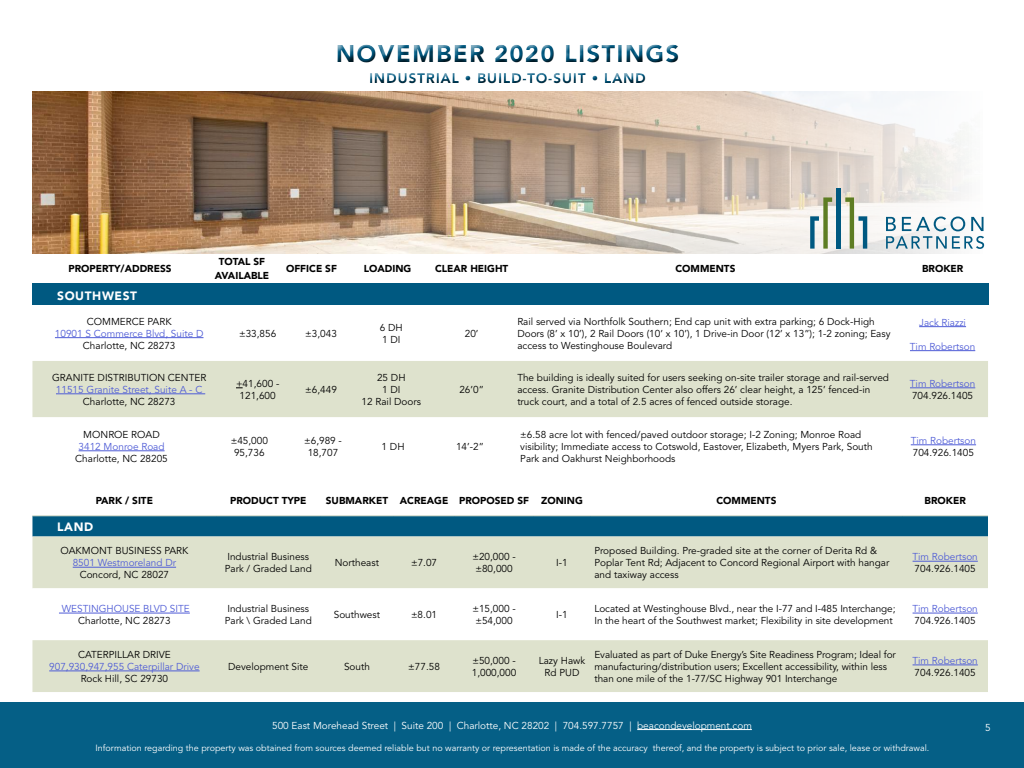
<style>
.page{position:relative;width:1024px;height:768px;background:#fff}
.page>*{position:absolute;margin:0;border:0;box-sizing:border-box;transform-origin:0 0}
.t1{font:900 24px "Avenir LT Std";letter-spacing:.05em;color:#005981}
.t2{font:900 14px "Avenir LT Std";letter-spacing:.05em;color:#005981}
.t3{font:900 12px "Avenir LT Std";letter-spacing:.05em;color:#fff}
.t4{font:10px/12px "Avenir LT Std";color:#000}
.t5{font:10px "Avenir LT Std";color:#4f5cd6}
.t6{font:900 10px/14px "Avenir LT Std";color:#000;text-align:center}
.t7{font:10px "Avenir LT Std";color:#fff}
.t8{font:9px "Avenir LT Std";color:#fff}
</style>
<div class="page">
<div style="left:0;top:702px;width:1024px;height:66px;background:#055f86"></div>
<img style="left:32px;top:92px;width:951px;height:162px">
<hr style="left:637px;top:729px;width:115px;height:1px;background:#fff">
<div style="left:332px;top:40px;width:354px;height:50px;background:#000;opacity:.75"></div>
<hr style="left:837px;top:188px;width:4px;height:61px;background:#005981">
<svg style="left:845px;top:197px;width:22px;height:52px"></svg>
<svg style="left:810px;top:197px;width:22px;height:52px"></svg>
<svg style="left:886px;top:217px;width:98px;height:32px"></svg>
<svg style="left:32px;top:516px;width:956px;height:21px"></svg>
<div style="left:32px;top:537px;width:956px;height:51px;background:#dee2cd"></div>
<div style="left:32px;top:640px;width:956px;height:52px;background:#dee2cd"></div>
<hr style="left:32px;top:515px;width:184px;height:1px;background:#dee2cd">
<hr style="left:216px;top:515px;width:104px;height:1px;background:#dee2cd">
<hr style="left:320px;top:515px;width:74px;height:1px;background:#dee2cd">
<hr style="left:394px;top:515px;width:60px;height:1px;background:#dee2cd">
<hr style="left:454px;top:515px;width:80px;height:1px;background:#dee2cd">
<hr style="left:534px;top:515px;width:56px;height:1px;background:#dee2cd">
<hr style="left:590px;top:515px;width:312px;height:1px;background:#dee2cd">
<hr style="left:902px;top:515px;width:86px;height:1px;background:#dee2cd">
<hr style="left:73px;top:567px;width:103px;height:1px;background:#4f5cd6">
<hr style="left:913px;top:561px;width:65px;height:1px;background:#4f5cd6">
<hr style="left:59px;top:613px;width:131px;height:1px;background:#4f5cd6">
<hr style="left:913px;top:613px;width:65px;height:1px;background:#4f5cd6">
<hr style="left:49px;top:671px;width:151px;height:1px;background:#4f5cd6">
<hr style="left:913px;top:665px;width:65px;height:1px;background:#4f5cd6">
<svg style="left:55px;top:327px;width:921px;height:25px"></svg>
<div style="left:32px;top:361px;width:956px;height:56px;background:#dee2cd"></div>
<hr style="left:55px;top:337px;width:149px;height:1px;background:#4f5cd6">
<hr style="left:919px;top:326px;width:47px;height:1px;background:#4f5cd6">
<hr style="left:910px;top:350px;width:65px;height:1px;background:#4f5cd6">
<hr style="left:56px;top:394px;width:149px;height:1px;background:#4f5cd6">
<hr style="left:910px;top:388px;width:65px;height:1px;background:#4f5cd6">
<div style="left:32px;top:284px;width:957px;height:21px;background:#005981"></div>
<hr style="left:79px;top:451px;width:86px;height:1px;background:#4f5cd6">
<hr style="left:911px;top:445px;width:65px;height:1px;background:#4f5cd6">
<h1 class="t1" style="left:336px;top:39px;width:345px">NOVEMBER 2020 LISTINGS</h1>
<h2 class="t2" style="left:369px;top:69px;width:278px">INDUSTRIAL • BUILD-TO-SUIT • LAND</h2>
<p class="t6" style="left:68px;top:262px;width:105px">PROPERTY/ADDRESS</p>
<p class="t6" style="left:215px;top:255px;width:56px">TOTAL SF<br>AVAILABLE</p>
<p class="t6" style="left:286px;top:262px;width:52px">OFFICE SF</p>
<p class="t6" style="left:364px;top:262px;width:49px">LOADING</p>
<p class="t6" style="left:435px;top:262px;width:75px">CLEAR HEIGHT</p>
<p class="t6" style="left:675px;top:262px;width:61px">COMMENTS</p>
<p class="t6" style="left:922px;top:262px;width:43px">BROKER</p>
<p class="t3" style="left:57px;top:288px;width:81px">SOUTHWEST</p>
<p class="t4" style="left:87px;top:316px;width:86px">COMMERCE PARK</p>
<p class="t5" style="left:55px;top:327px;width:150px">10901 S Commerce Blvd, Suite D</p>
<p class="t4" style="left:83px;top:340px;width:94px">Charlotte, NC 28273</p>
<p class="t4" style="left:239px;top:328px;width:39px">±33,856</p>
<p class="t4" style="left:305px;top:328px;width:33px">±3,043</p>
<p class="t4" style="left:380px;top:322px;width:24px">6 DH<br>1 DI</p>
<p class="t4" style="left:465px;top:328px;width:15px">20’</p>
<p class="t4" style="left:517px;top:316px;width:375px">Rail served via Northfolk Southern; End cap unit with extra parking; 6 Dock-High<br>Doors (8’ x 10’), 2 Rail Doors (10’ x 10’), 1 Drive-in Door (12’ x 13”); 1-2 zoning; Easy access to Westinghouse Boulevard</p>
<p class="t5" style="left:919px;top:316px;width:48px">Jack Riazzi</p>
<p class="t5" style="left:910px;top:340px;width:67px">Tim Robertson</p>
<p class="t4" style="left:52px;top:372px;width:156px">GRANITE DISTRIBUTION CENTER</p>
<p class="t5" style="left:56px;top:384px;width:148px">11515 Granite Street, Suite A - C</p>
<p class="t4" style="left:83px;top:396px;width:94px">Charlotte, NC 28273</p>
<p class="t4" style="left:236px;top:378px;width:45px;text-align:center">+41,600 -<br>121,600</p>
<p class="t4" style="left:305px;top:384px;width:33px">±6,449</p>
<p class="t4" style="left:362px;top:372px;width:61px;text-align:center">25 DH<br>1 DI<br>12 Rail Doors</p>
<p class="t4" style="left:459px;top:384px;width:26px">26’0”</p>
<p class="t4" style="left:517px;top:372px;width:373px">The building is ideally suited for users seeking on-site trailer storage and rail-served access. Granite Distribution Center also offers 26’ clear height, a 125’ fenced-in truck court, and a total of 2.5 acres of fenced outside storage.</p>
<p class="t5" style="left:910px;top:378px;width:67px">Tim Robertson</p>
<p class="t4" style="left:912px;top:390px;width:63px">704.926.1405</p>
<p class="t4" style="left:83px;top:429px;width:78px">MONROE ROAD</p>
<p class="t5" style="left:79px;top:441px;width:87px">3412 Monroe Road</p>
<p class="t4" style="left:75px;top:453px;width:94px">Charlotte, NC 28205</p>
<p class="t4" style="left:231px;top:435px;width:39px;text-align:center">±45,000<br>95,736</p>
<p class="t4" style="left:304px;top:435px;width:39px;text-align:center">±6,989 -<br>18,707</p>
<p class="t4" style="left:382px;top:441px;width:24px">1 DH</p>
<p class="t4" style="left:456px;top:441px;width:29px">14’-2”</p>
<p class="t4" style="left:520px;top:429px;width:354px">±6.58 acre lot with fenced/paved outdoor storage; I-2 Zoning; Monroe Road visibility; Immediate access to Cotswold, Eastover, Elizabeth, Myers Park, South<br>Park and Oakhurst Neighborhoods</p>
<p class="t5" style="left:911px;top:435px;width:67px">Tim Robertson</p>
<p class="t4" style="left:913px;top:447px;width:63px">704.926.1405</p>
<p class="t6" style="left:96px;top:494px;width:59px">PARK / SITE</p>
<p class="t6" style="left:230px;top:494px;width:78px">PRODUCT TYPE</p>
<p class="t6" style="left:326px;top:494px;width:259px">SUBMARKET ACREAGE PROPOSED SF ZONING</p>
<p class="t6" style="left:716px;top:494px;width:61px">COMMENTS</p>
<p class="t6" style="left:925px;top:494px;width:43px">BROKER</p>
<p class="t3" style="left:57px;top:519px;width:38px">LAND</p>
<p class="t4" style="left:60px;top:545px;width:130px">OAKMONT BUSINESS PARK</p>
<p class="t5" style="left:73px;top:557px;width:105px">8501 Westmoreland Dr</p>
<p class="t4" style="left:80px;top:569px;width:91px">Concord, NC 28027</p>
<p class="t5" style="left:62px;top:603px;width:130px">WESTINGHOUSE BLVD SITE</p>
<p class="t4" style="left:78px;top:615px;width:94px">Charlotte, NC 28273</p>
<p class="t4" style="left:78px;top:649px;width:94px">CATERPILLAR DRIVE</p>
<p class="t5" style="left:49px;top:661px;width:152px">907,930,947,955 Caterpillar Drive</p>
<p class="t4" style="left:81px;top:673px;width:89px">Rock Hill, SC 29730</p>
<p class="t4" style="left:225px;top:551px;width:89px">Industrial Business<br>Park / Graded Land</p>
<p class="t4" style="left:335px;top:557px;width:46px">Northeast</p>
<p class="t4" style="left:411px;top:557px;width:28px">±7.07</p>
<p class="t4" style="left:472px;top:551px;width:45px;text-align:center">±20,000 - ±80,000</p>
<p class="t4" style="left:556px;top:557px;width:13px">I-1</p>
<p class="t4" style="left:594px;top:545px;width:296px">Proposed Building. Pre-graded site at the corner of Derita Rd &amp;<br>Poplar Tent Rd; Adjacent to Concord Regional Airport with hangar and taxiway access</p>
<p class="t5" style="left:913px;top:551px;width:67px">Tim Robertson</p>
<p class="t4" style="left:915px;top:563px;width:63px">704.926.1405</p>
<p class="t4" style="left:225px;top:603px;width:89px">Industrial Business<br>Park \ Graded Land</p>
<p class="t4" style="left:334px;top:609px;width:48px">Southwest</p>
<p class="t4" style="left:411px;top:609px;width:28px">±8.01</p>
<p class="t4" style="left:472px;top:603px;width:45px;text-align:center">±15,000 - ±54,000</p>
<p class="t4" style="left:556px;top:609px;width:13px">I-1</p>
<p class="t4" style="left:594px;top:603px;width:303px">Located at Westinghouse Blvd., near the I-77 and I-485 Interchange;<br>In the heart of the Southwest market; Flexibility in site development</p>
<p class="t5" style="left:913px;top:603px;width:67px">Tim Robertson</p>
<p class="t4" style="left:915px;top:615px;width:63px">704.926.1405</p>
<p class="t4" style="left:228px;top:661px;width:82px">Development Site</p>
<p class="t4" style="left:344px;top:661px;width:27px">South</p>
<p class="t4" style="left:408px;top:661px;width:33px">±77.58</p>
<p class="t4" style="left:472px;top:655px;width:46px">±50,000 -<br>1,000,000</p>
<p class="t4" style="left:539px;top:655px;width:48px;text-align:center">Lazy Hawk<br>Rd PUD</p>
<p class="t4" style="left:594px;top:649px;width:303px">Evaluated as part of Duke Energy’s Site Readiness Program; Ideal for manufacturing/distribution users; Excellent accessibility, within less than one mile of the 1-77/SC Highway 901 Interchange</p>
<p class="t5" style="left:913px;top:655px;width:67px">Tim Robertson</p>
<p class="t4" style="left:915px;top:667px;width:63px">704.926.1405</p>
<p class="t7" style="left:272px;top:719px;width:481px">500 East Morehead Street | Suite 200 | Charlotte, NC 28202 | 704.597.7757 | beacondevelopment.com</p>
<p class="t7" style="left:985px;top:722px;width:7px">5</p>
<p class="t8" style="left:96px;top:743px;width:835px">Information regarding the property was obtained from sources deemed reliable but no warranty or representation is made of the accuracy thereof, and the property is subject to prior sale, lease or withdrawal.</p>
</div>
